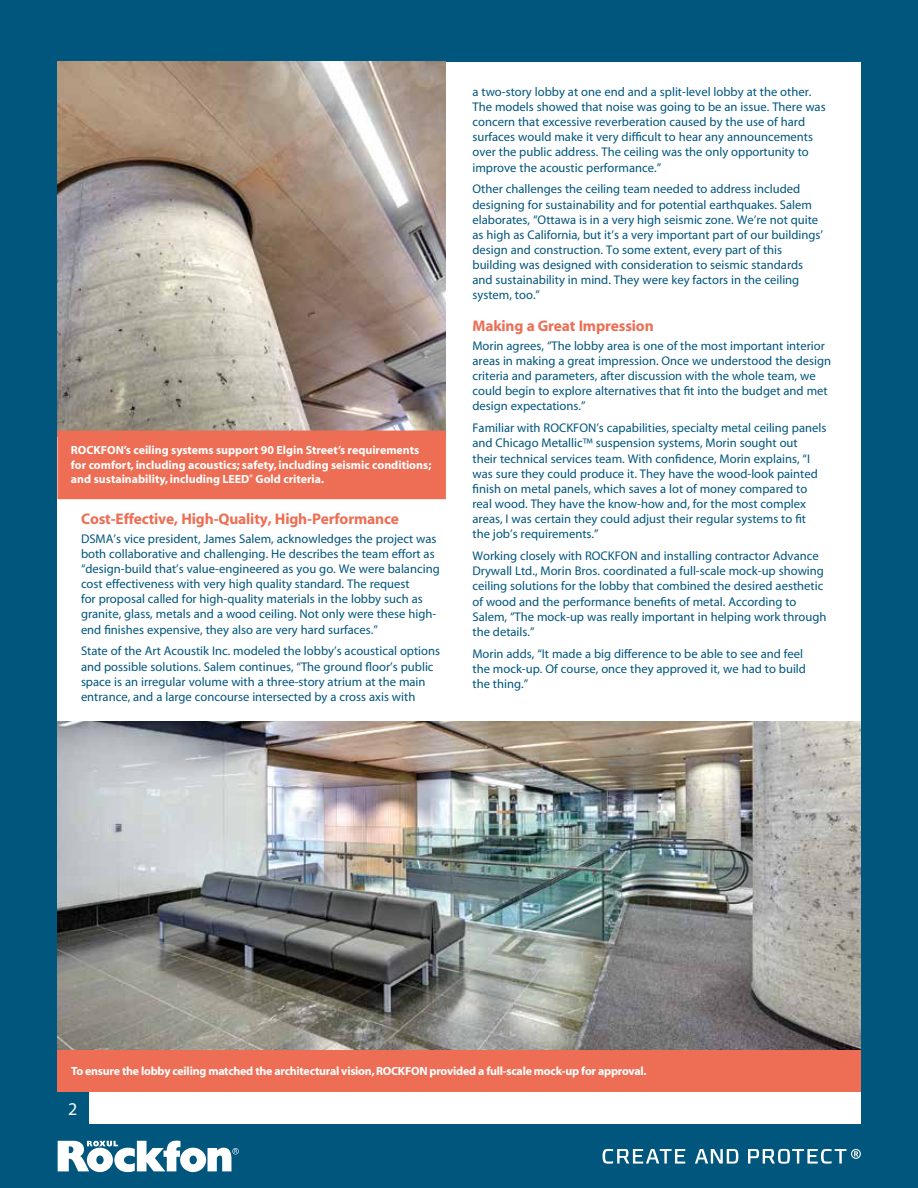
<style>
.page{position:relative;width:918px;height:1188px;background:#00567d}
.page>*{position:absolute;margin:0;border:0;box-sizing:border-box;transform-origin:0 0}
.t1{font:18px "Myriad";color:#fff}
.t2{font:700 15.45px "Myriad";letter-spacing:-.01em;color:#ed6e54}
.t3{font:12.6px/15.1px "Myriad";color:#00567d}
.t4{font:700 11.85px/14.2px "Myriad";color:#fff}
.t5{font:700 11.85px "Myriad";letter-spacing:-.02em;color:#fff}
</style>
<div class="page">
<div style="left:58px;top:62px;width:803px;height:1061px;background:#fff"></div>
<svg style="left:695px;top:1149px;width:43px;height:15px"></svg>
<svg style="left:748px;top:1148px;width:113px;height:16px"></svg>
<svg style="left:603px;top:1148px;width:82px;height:16px"></svg>
<svg style="left:58px;top:1141px;width:181px;height:31px"></svg>
<div style="left:55px;top:1092px;width:34px;height:33px;background:#00567d"></div>
<img style="left:57px;top:61px;width:389px;height:370px">
<div style="left:57px;top:431px;width:389px;height:68px;background:#ed6e54"></div>
<img style="left:58px;top:722px;width:803px;height:329px">
<div style="left:58px;top:1051px;width:803px;height:41px;background:#ed6e54"></div>
<p class="t4" style="left:71px;top:444px;width:362px">ROCKFON’s ceiling systems support 90 Elgin Street’s requirements for comfort, including acoustics; safety, including seismic conditions; and sustainability, including LEED<sup>®</sup> Gold criteria.</p>
<p class="t2" style="left:81px;top:511px;width:319px">Cost-Effective, High-Quality, High-Performance</p>
<p class="t3" style="left:81px;top:532px;width:360px">DSMA’s vice president, James Salem, acknowledges the project was both collaborative and challenging. He describes the team effort as “design-build that’s value-engineered as you go. We were balancing cost effectiveness with very high quality standard. The request<br>for proposal called for high-quality materials in the lobby such as granite, glass, metals and a wood ceiling. Not only were these high&shy;end finishes expensive, they also are very hard surfaces.”</p>
<p class="t3" style="left:81px;top:644px;width:361px">State of the Art Acoustik Inc. modeled the lobby’s acoustical options and possible solutions. Salem continues, “The ground floor’s public space is an irregular volume with a three-story atrium at the main entrance, and a large concourse intersected by a cross axis with</p>
<p class="t3" style="left:472px;top:85px;width:355px">a two-story lobby at one end and a split-level lobby at the other.<br>The models showed that noise was going to be an issue. There was concern that excessive reverberation caused by the use of hard surfaces would make it very difficult to hear any announcements over the public address. The ceiling was the only opportunity to improve the acoustic performance.”</p>
<p class="t3" style="left:472px;top:182px;width:352px">Other challenges the ceiling team needed to address included designing for sustainability and for potential earthquakes. Salem elaborates, “Ottawa is in a very high seismic zone. We’re not quite as high as California, but it’s a very important part of our buildings’ design and construction. To some extent, every part of this building was designed with consideration to seismic standards and sustainability in mind. They were key factors in the ceiling system, too.”</p>
<p class="t2" style="left:472px;top:318px;width:183px">Making a Great Impression</p>
<p class="t3" style="left:472px;top:339px;width:360px">Morin agrees, “The lobby area is one of the most important interior areas in making a great impression. Once we understood the design criteria and parameters, after discussion with the whole team, we could begin to explore alternatives that fit into the budget and met design expectations.”</p>
<p class="t3" style="left:472px;top:421px;width:355px">Familiar with ROCKFON’s capabilities, specialty metal ceiling panels and Chicago Metallic™ suspension systems, Morin sought out<br>their technical services team. With confidence, Morin explains, “I was sure they could produce it. They have the wood-look painted finish on metal panels, which saves a lot of money compared to real wood. They have the know-how and, for the most complex areas, I was certain they could adjust their regular systems to fit the job’s requirements.”</p>
<p class="t3" style="left:472px;top:549px;width:355px">Working closely with ROCKFON and installing contractor Advance Drywall Ltd., Morin Bros. coordinated a full-scale mock-up showing ceiling solutions for the lobby that combined the desired aesthetic of wood and the performance benefits of metal. According to Salem, “The mock-up was really important in helping work through the details.”</p>
<p class="t3" style="left:472px;top:646px;width:335px">Morin adds, “It made a big difference to be able to see and feel the mock-up. Of course, once they approved it, we had to build the thing.”</p>
<p class="t5" style="left:71px;top:1065px;width:577px">To ensure the lobby ceiling matched the architectural vision, ROCKFON provided a full-scale mock-up for approval.</p>
<h1 class="t1" style="left:68px;top:1100px;width:11px">2</h1>
</div>
